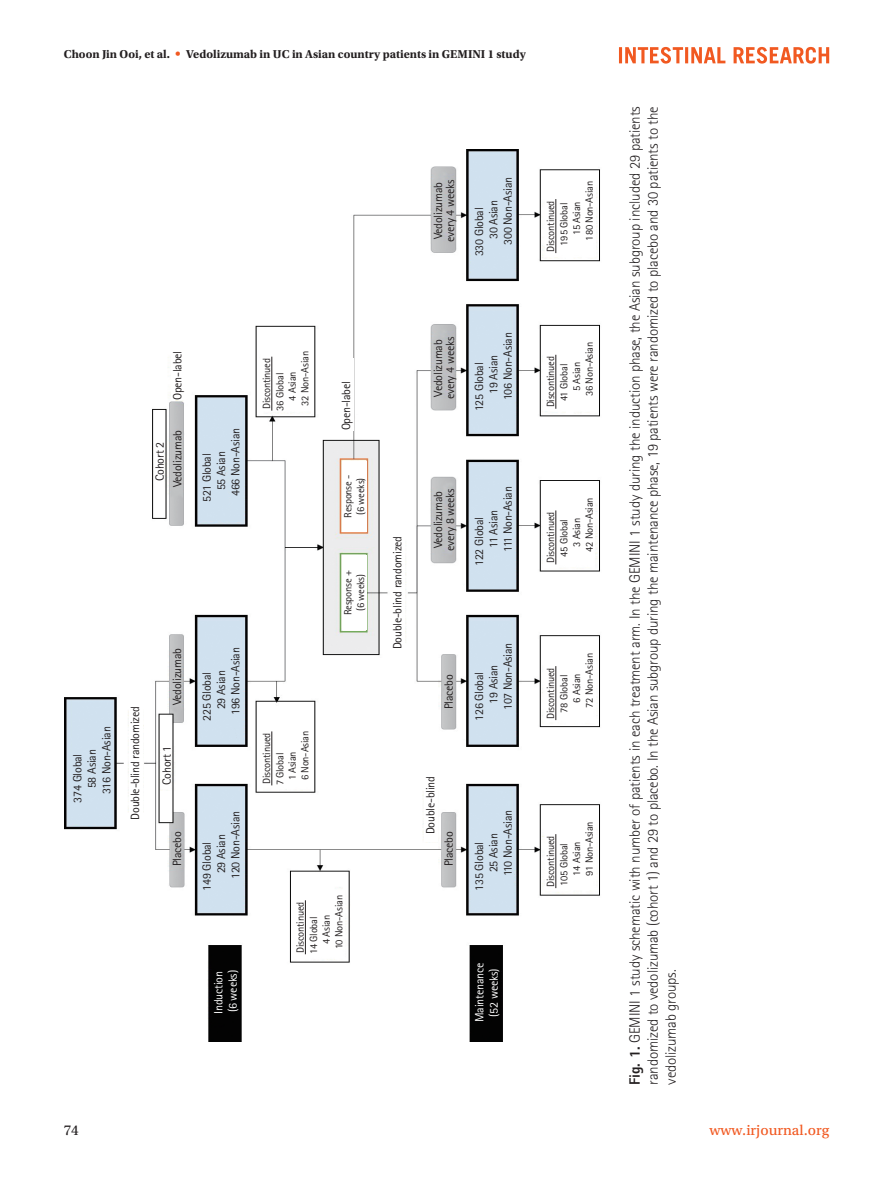
<style>
.page{position:relative;width:893px;height:1191px;background:#fff}
.page>*{position:absolute;margin:0;border:0;box-sizing:border-box;transform-origin:0 0}
.표그림제목{font:300 15px/18px "Rotis Sans Serif Std";letter-spacing:-.01em;color:#231f20;text-align:justify}
.t1{font:15px "Utopia Std Capt";color:#f15921}
.t2{font:15px "Utopia Std Capt";color:#231f20}
.그림지문{font:12px "Rotis Sans Serif Std";letter-spacing:-.02em;color:#231f20}
.t3{font:700 12px "Utopia Std";color:#231f20}
.그림지문-2{font:12px/14.4px "Rotis Sans Serif Std";letter-spacing:-.02em;color:#fff}
.그림지문-3{font:10.5px "Rotis Sans Serif Std";letter-spacing:-.02em;color:#231f20}
.s1{font-family:"Univers LT Std";font-weight:400;color:#f15921}
.s2{font-weight:800}
</style>
<div class="page">
<svg style="left:619px;top:47px;width:210px;height:17px"></svg>
<img style="left:65px;top:150px;width:535px;height:891px">
<div style="left:129px;top:693px;width:13px;height:139px;background:#fff"></div>
<div style="left:391px;top:523px;width:14px;height:139px;background:#fff"></div>
<div style="left:342px;top:555px;width:25px;height:75px;background:#fff"></div>
<div style="left:342px;top:461px;width:25px;height:70px;background:#fff"></div>
<div style="left:424px;top:769px;width:14px;height:72px;background:#fff"></div>
<div style="left:171px;top:328px;width:14px;height:72px;background:#fff"></div>
<div style="left:340px;top:358px;width:13px;height:72px;background:#fff"></div>
<div style="left:295px;top:900px;width:10px;height:54px;background:#fff"></div>
<hr style="left:305px;top:900px;width:1px;height:54px;background:#231f20">
<div style="left:545px;top:834px;width:11px;height:54px;background:#fff"></div>
<hr style="left:555px;top:834px;width:1px;height:54px;background:#231f20">
<div style="left:545px;top:666px;width:11px;height:54px;background:#fff"></div>
<hr style="left:555px;top:666px;width:1px;height:54px;background:#231f20">
<div style="left:545px;top:510px;width:11px;height:54px;background:#fff"></div>
<hr style="left:555px;top:510px;width:1px;height:54px;background:#231f20">
<div style="left:545px;top:355px;width:11px;height:54px;background:#fff"></div>
<hr style="left:555px;top:355px;width:1px;height:54px;background:#231f20">
<div style="left:545px;top:199px;width:11px;height:54px;background:#fff"></div>
<hr style="left:555px;top:199px;width:1px;height:54px;background:#231f20">
<div style="left:261px;top:731px;width:11px;height:54px;background:#fff"></div>
<hr style="left:271px;top:731px;width:1px;height:54px;background:#231f20">
<div style="left:261px;top:357px;width:11px;height:53px;background:#fff"></div>
<hr style="left:271px;top:357px;width:1px;height:53px;background:#231f20">
<p class="t3" style="left:64px;top:47px;width:463px">Choon Jin Ooi, et al. <span class="s1">•</span> Vedolizumab in UC in Asian country patients in GEMINI 1 study</p>
<p class="그림지문" style="left:431px;top:239px;width:59px;rotate:-90deg">Vedolizumab</p>
<p class="그림지문" style="left:443px;top:242px;width:64px;rotate:-90deg">every 4 weeks</p>
<p class="그림지문" style="left:501px;top:245px;width:70px;rotate:-90deg">300 Non-Asian</p>
<p class="그림지문" style="left:472px;top:256px;width:50px;rotate:-90deg">330 Global</p>
<p class="그림지문" style="left:486px;top:239px;width:40px;rotate:-90deg">30 Asian</p>
<p class="그림지문" style="left:99px;top:794px;width:69px;rotate:-90deg">316 Non-Asian</p>
<p class="그림지문" style="left:70px;top:802px;width:50px;rotate:-90deg">374 Global</p>
<p class="그림지문" style="left:85px;top:788px;width:40px;rotate:-90deg">58 Asian</p>
<p class="그림지문" style="left:128px;top:819px;width:115px;rotate:-90deg">Double-blind randomized</p>
<p class="그림지문" style="left:170px;top:400px;width:51px;rotate:-90deg">Open-label</p>
<p class="그림지문" style="left:153px;top:481px;width:41px;rotate:-90deg">Cohort 2</p>
<p class="그림지문" style="left:170px;top:487px;width:59px;rotate:-90deg">Vedolizumab</p>
<p class="그림지문" style="left:228px;top:496px;width:70px;rotate:-90deg">466 Non-Asian</p>
<p class="그림지문" style="left:200px;top:502px;width:50px;rotate:-90deg">521 Global</p>
<p class="그림지문" style="left:214px;top:490px;width:40px;rotate:-90deg">55 Asian</p>
<p class="그림지문-3" style="left:299px;top:405px;width:56px;rotate:-90deg">32 Non-Asian</p>
<p class="그림지문-3" style="left:260px;top:409px;width:53px;rotate:-90deg">Discontinued</p>
<p class="그림지문-3" style="left:274px;top:410px;width:39px;rotate:-90deg">36 Global</p>
<p class="그림지문-3" style="left:286px;top:400px;width:31px;rotate:-90deg">4 Asian</p>
<p class="그림지문" style="left:170px;top:705px;width:59px;rotate:-90deg">Vedolizumab</p>
<p class="그림지문" style="left:228px;top:715px;width:70px;rotate:-90deg">196 Non-Asian</p>
<p class="그림지문" style="left:200px;top:721px;width:50px;rotate:-90deg">225 Global</p>
<p class="그림지문" style="left:214px;top:709px;width:40px;rotate:-90deg">29 Asian</p>
<p class="그림지문" style="left:339px;top:430px;width:51px;rotate:-90deg">Open-label</p>
<p class="그림지문-3" style="left:342px;top:518px;width:45px;rotate:-90deg">Response -</p>
<p class="그림지문-3" style="left:354px;top:515px;width:39px;rotate:-90deg">(6 weeks)</p>
<p class="그림지문-3" style="left:342px;top:615px;width:46px;rotate:-90deg">Response +</p>
<p class="그림지문-3" style="left:354px;top:611px;width:39px;rotate:-90deg">(6 weeks)</p>
<p class="그림지문" style="left:390px;top:649px;width:115px;rotate:-90deg">Double-blind randomized</p>
<p class="그림지문" style="left:431px;top:397px;width:59px;rotate:-90deg">Vedolizumab</p>
<p class="그림지문" style="left:443px;top:399px;width:64px;rotate:-90deg">every 4 weeks</p>
<p class="그림지문" style="left:431px;top:548px;width:59px;rotate:-90deg">Vedolizumab</p>
<p class="그림지문" style="left:443px;top:551px;width:64px;rotate:-90deg">every 8 weeks</p>
<p class="그림지문" style="left:442px;top:709px;width:36px;rotate:-90deg">Placebo</p>
<p class="그림지문-3" style="left:299px;top:780px;width:51px;rotate:-90deg">6 Non-Asian</p>
<p class="그림지문-3" style="left:260px;top:784px;width:53px;rotate:-90deg">Discontinued</p>
<p class="그림지문" style="left:160px;top:784px;width:41px;rotate:-90deg">Cohort 1</p>
<p class="그림지문-3" style="left:274px;top:785px;width:34px;rotate:-90deg">7 Global</p>
<p class="그림지문-3" style="left:286px;top:780px;width:31px;rotate:-90deg">1 Asian</p>
<p class="그림지문" style="left:423px;top:834px;width:60px;rotate:-90deg">Double-blind</p>
<p class="그림지문" style="left:228px;top:879px;width:70px;rotate:-90deg">120 Non-Asian</p>
<p class="그림지문" style="left:170px;top:866px;width:36px;rotate:-90deg">Placebo</p>
<p class="그림지문" style="left:442px;top:866px;width:36px;rotate:-90deg">Placebo</p>
<p class="그림지문" style="left:200px;top:890px;width:50px;rotate:-90deg">149 Global</p>
<p class="그림지문" style="left:214px;top:873px;width:40px;rotate:-90deg">29 Asian</p>
<p class="그림지문-2" style="left:211px;top:1014px;width:45px;rotate:-90deg">Induction (6 weeks)</p>
<p class="그림지문-3" style="left:333px;top:949px;width:56px;rotate:-90deg">10 Non-Asian</p>
<p class="그림지문-3" style="left:294px;top:953px;width:53px;rotate:-90deg">Discontinued</p>
<p class="그림지문-3" style="left:307px;top:954px;width:39px;rotate:-90deg">14 Global</p>
<p class="그림지문-3" style="left:320px;top:944px;width:31px;rotate:-90deg">4 Asian</p>
<p class="그림지문" style="left:501px;top:400px;width:69px;rotate:-90deg">106 Non-Asian</p>
<p class="그림지문" style="left:472px;top:411px;width:50px;rotate:-90deg">125 Global</p>
<p class="그림지문" style="left:486px;top:394px;width:40px;rotate:-90deg">19 Asian</p>
<p class="그림지문" style="left:501px;top:552px;width:67px;rotate:-90deg">111 Non-Asian</p>
<p class="그림지문" style="left:472px;top:566px;width:50px;rotate:-90deg">122 Global</p>
<p class="그림지문" style="left:486px;top:548px;width:39px;rotate:-90deg">11 Asian</p>
<p class="그림지문" style="left:501px;top:709px;width:68px;rotate:-90deg">107 Non-Asian</p>
<p class="그림지문" style="left:472px;top:721px;width:50px;rotate:-90deg">126 Global</p>
<p class="그림지문" style="left:486px;top:703px;width:40px;rotate:-90deg">19 Asian</p>
<p class="그림지문" style="left:501px;top:876px;width:68px;rotate:-90deg">110 Non-Asian</p>
<p class="그림지문" style="left:472px;top:890px;width:50px;rotate:-90deg">135 Global</p>
<p class="그림지문" style="left:486px;top:872px;width:40px;rotate:-90deg">25 Asian</p>
<p class="그림지문-2" style="left:472px;top:1022px;width:60px;rotate:-90deg">Maintenance</p>
<p class="그림지문-2" style="left:486px;top:1016px;width:50px;rotate:-90deg">(52 weeks)</p>
<p class="그림지문-3" style="left:583px;top:240px;width:61px;rotate:-90deg">180 Non-Asian</p>
<p class="그림지문-3" style="left:544px;top:252px;width:53px;rotate:-90deg">Discontinued</p>
<p class="그림지문-3" style="left:558px;top:245px;width:44px;rotate:-90deg">195 Global</p>
<p class="그림지문-3" style="left:570px;top:235px;width:36px;rotate:-90deg">15 Asian</p>
<p class="그림지문-3" style="left:583px;top:396px;width:56px;rotate:-90deg">36 Non-Asian</p>
<p class="그림지문-3" style="left:544px;top:407px;width:53px;rotate:-90deg">Discontinued</p>
<p class="그림지문-3" style="left:558px;top:401px;width:39px;rotate:-90deg">41 Global</p>
<p class="그림지문-3" style="left:570px;top:391px;width:31px;rotate:-90deg">5 Asian</p>
<p class="그림지문-3" style="left:583px;top:552px;width:56px;rotate:-90deg">42 Non-Asian</p>
<p class="그림지문-3" style="left:544px;top:563px;width:53px;rotate:-90deg">Discontinued</p>
<p class="그림지문-3" style="left:558px;top:557px;width:39px;rotate:-90deg">45 Global</p>
<p class="그림지문-3" style="left:570px;top:547px;width:31px;rotate:-90deg">3 Asian</p>
<p class="그림지문-3" style="left:583px;top:707px;width:56px;rotate:-90deg">72 Non-Asian</p>
<p class="그림지문-3" style="left:544px;top:718px;width:53px;rotate:-90deg">Discontinued</p>
<p class="그림지문-3" style="left:558px;top:712px;width:39px;rotate:-90deg">78 Global</p>
<p class="그림지문-3" style="left:570px;top:702px;width:31px;rotate:-90deg">6 Asian</p>
<p class="그림지문-3" style="left:583px;top:875px;width:56px;rotate:-90deg">91 Non-Asian</p>
<p class="그림지문-3" style="left:544px;top:886px;width:53px;rotate:-90deg">Discontinued</p>
<p class="그림지문-3" style="left:558px;top:885px;width:44px;rotate:-90deg">105 Global</p>
<p class="그림지문-3" style="left:570px;top:875px;width:36px;rotate:-90deg">14 Asian</p>
<p class="표그림제목" style="left:626px;top:1084px;width:979px;rotate:-90deg"><span class="s2">Fig. 1.</span> GEMINI 1 study schematic with number of patients in each treatment arm. In the GEMINI 1 study during the induction phase, the Asian subgroup included 29 patients randomized to vedolizumab (cohort 1) and 29 to placebo. In the Asian subgroup during the maintenance phase, 19 patients were randomized to placebo and 30 patients to the vedolizumab groups.</p>
<p class="t2" style="left:64px;top:1122px;width:17px">74</p>
<p class="t1" style="left:710px;top:1122px;width:121px">www.irjournal.org</p>
</div>
